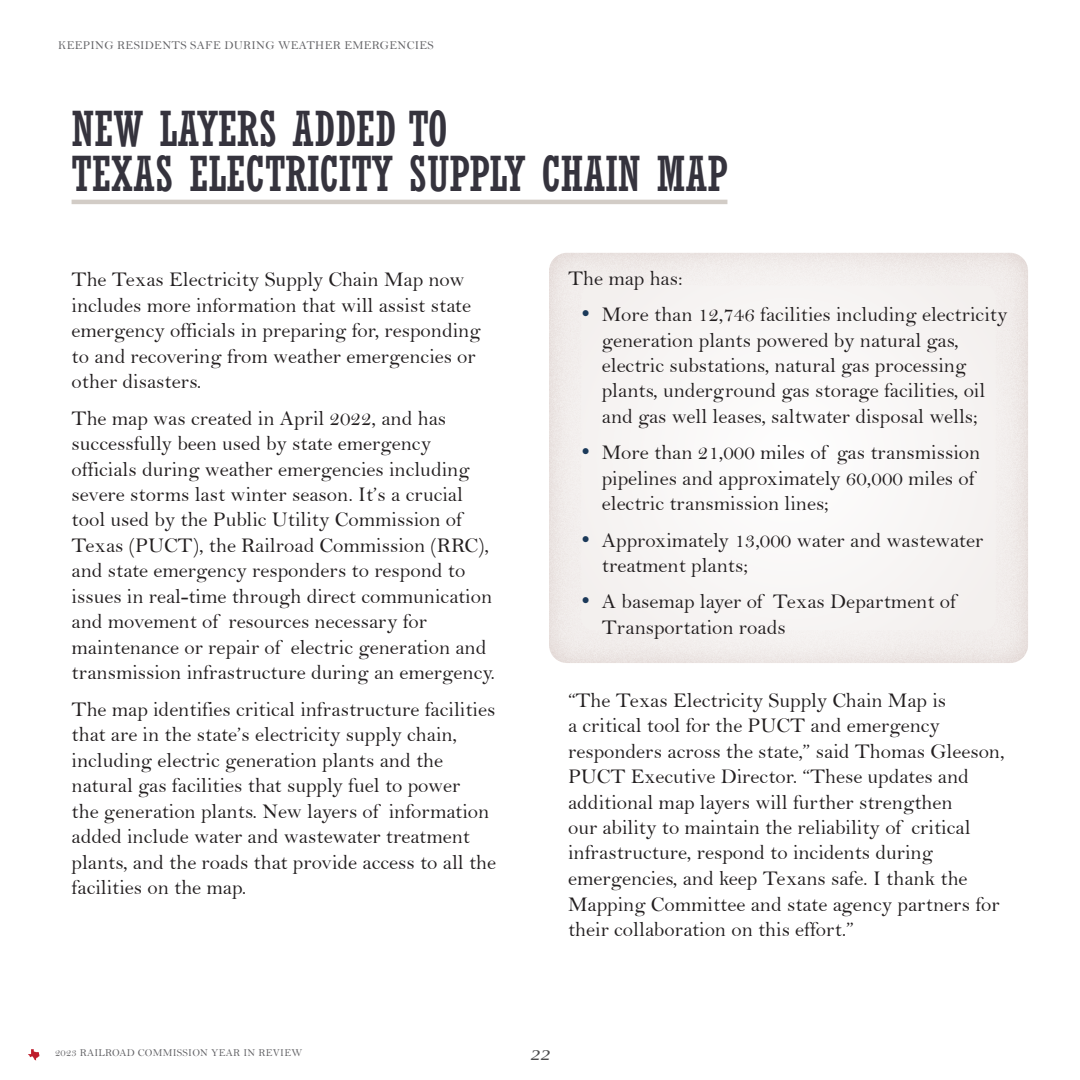
<style>
.page{position:relative;width:1080px;height:1080px;background:#fff}
.page>*{position:absolute;margin:0;border:0;box-sizing:border-box;transform-origin:0 0}
.Article_Title{font:condensed 48px/45px "Rockwell";color:#35333d}
.t1{font:21px/25.5px "Bell";color:#231f20}
.t2{font:italic 18px "Lucida Calligraphy";color:#4b4c4d}
.t3{font:12px "Bell";letter-spacing:.02em;color:#636366}
.t4{font:10.5px "Bell";letter-spacing:.02em;color:#636366}
.s1{font-size:24px;color:#1b3959}
</style>
<div class="page">
<div style="left:540px;top:247px;width:490px;height:416px;background:#784033;opacity:.26"></div>
<hr style="left:72px;top:200px;width:655px;height:4px;background:#d2ccc6">
<svg style="left:28px;top:1049px;width:11px;height:11px"></svg>
<p class="t3" style="left:58px;top:38px;width:17px">Keepin</p>
<p class="t3" style="left:105px;top:38px;width:59px">g Residents</p>
<p class="t3" style="left:190px;top:38px;width:44px">Safe Durin</p>
<p class="t3" style="left:265px;top:38px;width:133px">g Weather Emergencies</p>
<h2 class="Article_Title" style="left:72px;top:107px;width:657px">NEW LAYERS ADDED TO<br>TEXAS ELECTRICITY SUPPLY CHAIN MAP</h2>
<p class="t1" style="left:72px;top:267px;width:411px">The Texas Electricity Supply Chain Map now includes more information that will assist state emergency officials in preparing for, responding to and recovering from weather emergencies or other disasters.</p>
<p class="t1" style="left:72px;top:405px;width:425px">The map was created in April 2022, and has successfully been used by state emergency officials during weather emergencies including severe storms last winter season. It’s a crucial tool used by the Public Utility Commission of Texas (PUCT), the Railroad Commission (RRC), and state emergency responders to respond to issues in real-time through direct communication and movement of resources necessary for maintenance or repair of electric generation and transmission infrastructure during an emergency.</p>
<p class="t1" style="left:72px;top:696px;width:426px">The map identifies critical infrastructure facilities that are in the state’s electricity supply chain, including electric generation plants and the natural gas facilities that supply fuel to power<br>the generation plants. New layers of information added include water and wastewater treatment plants, and the roads that provide access to all the facilities on the map.</p>
<p class="t1" style="left:568px;top:265px;width:116px">The map has:</p>
<p class="t1" style="left:602px;top:301px;width:407px;text-indent:-20px"><span class="s1">•</span> More than 12,746 facilities including electricity generation plants powered by natural gas, electric substations, natural gas processing plants, underground gas storage facilities, oil and gas well leases, saltwater disposal wells;</p>
<p class="t1" style="left:602px;top:440px;width:380px;text-indent:-20px"><span class="s1">•</span> More than 21,000 miles of gas transmission pipelines and approximately 60,000 miles of electric transmission lines;</p>
<p class="t1" style="left:602px;top:527px;width:383px;text-indent:-20px"><span class="s1">•</span> Approximately 13,000 water and wastewater treatment plants;</p>
<p class="t1" style="left:602px;top:589px;width:356px;text-indent:-20px"><span class="s1">•</span> A basemap layer of Texas Department of<br>Transportation roads</p>
<p class="t1" style="left:568px;top:687px;width:438px">“The Texas Electricity Supply Chain Map is<br>a critical tool for the PUCT and emergency responders across the state,” said Thomas Gleeson, PUCT Executive Director. “These updates and additional map layers will further strengthen<br>our ability to maintain the reliability of critical infrastructure, respond to incidents during emergencies, and keep Texans safe. I thank the Mapping Committee and state agency partners for their collaboration on this effort.”</p>
<p class="t4" style="left:55px;top:1046px;width:249px">2023 RAILROAD COMMISSION YEAR IN REVIEW</p>
<p class="t2" style="left:530px;top:1043px;width:22px">22</p>
</div>
